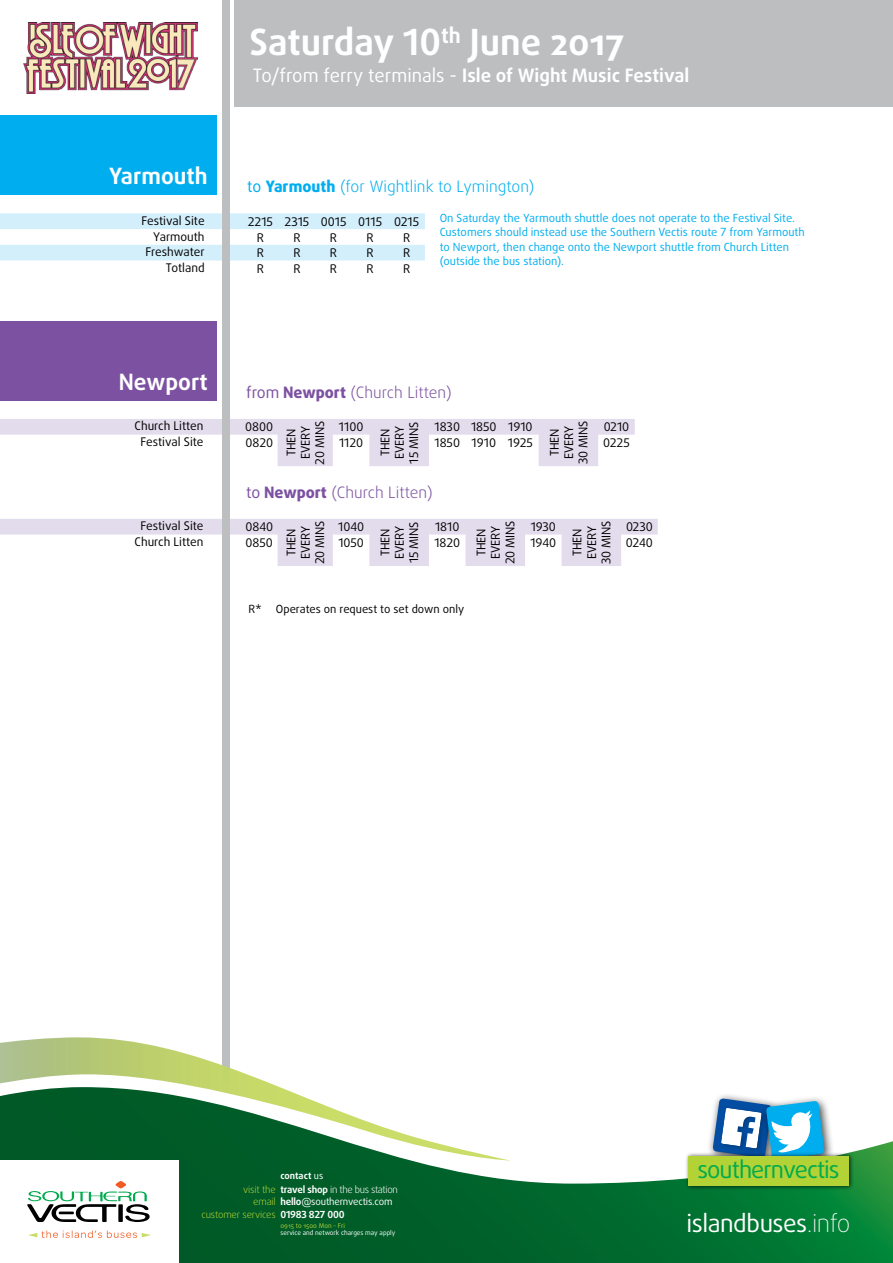
<style>
.page{position:relative;width:893px;height:1263px;background:#fff}
.page>*{position:absolute;margin:0;border:0;box-sizing:border-box;transform-origin:0 0}
.t1{font:700 36.15px "Daxline Pro";color:#fff}
.t2{font:24.45px "Daxline Pro";letter-spacing:-.02em;color:#fff}
.t3{font:23.7px "Daxline Pro";letter-spacing:-.04em;color:#00ab4e}
.t4{font:700 22.5px "Daxline Pro";color:#fff}
.t5{font:700 18.45px "Daxline Pro";color:#fff}
.t6{font:300 15.75px "Daxline Pro";color:#7c51a1}
.t7{font:300 15.75px "Daxline Pro";color:#00aeef}
.t8{font:12px/14.4px "Daxline Pro";letter-spacing:-.01em;color:#000;text-align:center}
.t9{font:11.85px "Daxline Pro";color:#000}
.t10{font:11.25px/14.2px "Daxline Pro";color:#00aeef}
.t11{font:11.25px "Daxline Pro";color:#000}
.t12{font:700 9.75px/12.1px "Daxline Pro";letter-spacing:-.02em;color:#fff}
.t13{font:300 9.75px/12.1px "Daxline Pro";letter-spacing:-.02em;color:#b3d235;text-align:right}
.t14{font:700 9.3px "Daxline Pro";color:#fff}
.t15{font:6.45px "Daxline Pro";color:#fff}
.t16{font:6.45px "Daxline Pro";color:#b3d235}
.s1{font-weight:400}
.s2{font-weight:800}
.s3{font-weight:300}
.s4{font-weight:100}
</style>
<div class="page">
<svg style="left:0;top:419px;width:635px;height:47px"></svg>
<svg style="left:0;top:519px;width:658px;height:47px"></svg>
<svg style="left:0;top:213px;width:425px;height:48px"></svg>
<div style="left:0;top:116px;width:217px;height:79px;background:#00aeef"></div>
<div style="left:222px;top:0;width:8px;height:1083px;background:#bcbec0"></div>
<div style="left:235px;top:0;width:658px;height:107px;background:#bcbec0"></div>
<img style="left:23px;top:22px;width:174px;height:71px">
<div style="left:0;top:321px;width:217px;height:79px;background:#7c51a1"></div>
<svg style="left:179px;top:1141px;width:714px;height:122px;background:#207b46"></svg>
<svg style="left:27px;top:1181px;width:123px;height:41px"></svg>
<svg style="left:28px;top:1230px;width:123px;height:8px"></svg>
<svg style="left:0;top:1037px;width:511px;height:124px"></svg>
<div style="left:706px;top:1092px;width:75px;height:76px;background:#000;opacity:.75"></div>
<div style="left:760px;top:1095px;width:74px;height:75px;background:#000;opacity:.75"></div>
<svg style="left:712px;top:1098px;width:113px;height:54px"></svg>
<div style="left:685px;top:1152px;width:169px;height:39px;background:#000;opacity:.75"></div>
<div style="left:688px;top:1156px;width:160px;height:29px;background:#b3d235"></div>
<h3 class="t4" style="left:109px;top:161px;width:100px">Yarmouth</h3>
<h1 class="t1" style="left:249px;top:18px;width:377px">Saturday 10<sup>th</sup> June 2017</h1>
<h3 class="t5" style="left:253px;top:63px;width:438px"><span class="s1">To/from ferry terminals -</span> Isle of Wight Music Festival</h3>
<h3 class="t7" style="left:247px;top:176px;width:289px"><span class="s1">to</span> <span class="s2">Yarmouth</span> (for Wightlink to Lymington)</h3>
<p class="t8" style="left:141px;top:213px;width:65px">Festival Site</p>
<p class="t8" style="left:248px;top:214px;width:173px">2215 2315 0015 0115 0215</p>
<p class="t8" style="left:153px;top:229px;width:53px">Yarmouth</p>
<p class="t8" style="left:257px;top:230px;width:9px">R</p>
<p class="t8" style="left:293px;top:230px;width:9px">R</p>
<p class="t8" style="left:330px;top:230px;width:9px">R</p>
<p class="t8" style="left:366px;top:230px;width:9px">R</p>
<p class="t8" style="left:403px;top:230px;width:9px">R</p>
<p class="t8" style="left:145px;top:245px;width:61px">Freshwater</p>
<p class="t8" style="left:257px;top:246px;width:9px">R</p>
<p class="t8" style="left:293px;top:246px;width:9px">R</p>
<p class="t8" style="left:330px;top:246px;width:9px">R</p>
<p class="t8" style="left:366px;top:246px;width:9px">R</p>
<p class="t8" style="left:403px;top:246px;width:9px">R</p>
<p class="t8" style="left:166px;top:261px;width:40px">Totland</p>
<p class="t8" style="left:257px;top:262px;width:9px">R</p>
<p class="t8" style="left:293px;top:262px;width:9px">R</p>
<p class="t8" style="left:330px;top:262px;width:9px">R</p>
<p class="t8" style="left:366px;top:262px;width:9px">R</p>
<p class="t8" style="left:403px;top:262px;width:9px">R</p>
<p class="t10" style="left:440px;top:211px;width:367px">On Saturday the Yarmouth shuttle does not operate to the Festival Site.<br>Customers should instead use the Southern Vectis route 7 from Yarmouth to Newport, then change onto the Newport shuttle from Church Litten (outside the bus station).</p>
<h3 class="t4" style="left:119px;top:367px;width:90px">Newport</h3>
<h3 class="t6" style="left:246px;top:382px;width:207px"><span class="s1">from</span> <span class="s2">Newport</span> (Church Litten)</h3>
<p class="t9" style="left:135px;top:418px;width:70px">Church Litten</p>
<p class="t9" style="left:245px;top:419px;width:30px">0800</p>
<p class="t8" style="left:284px;top:464px;width:45px;rotate:-90deg">THEN<br>EVERY<br>20 MINS</p>
<p class="t9" style="left:339px;top:419px;width:26px">1100</p>
<p class="t8" style="left:378px;top:463px;width:43px;rotate:-90deg">THEN<br>EVERY<br>15 MINS</p>
<p class="t9" style="left:434px;top:419px;width:100px">1830 1850 1910</p>
<p class="t8" style="left:547px;top:464px;width:45px;rotate:-90deg">THEN<br>EVERY<br>30 MINS</p>
<p class="t9" style="left:604px;top:419px;width:27px">0210</p>
<p class="t9" style="left:140px;top:434px;width:65px">Festival Site</p>
<p class="t9" style="left:246px;top:435px;width:29px">0820</p>
<p class="t9" style="left:339px;top:435px;width:26px">1120</p>
<p class="t9" style="left:434px;top:435px;width:100px">1850 1910 1925</p>
<p class="t9" style="left:603px;top:435px;width:28px">0225</p>
<h3 class="t6" style="left:246px;top:482px;width:188px"><span class="s1">to</span> <span class="s2">Newport</span> (Church Litten)</h3>
<p class="t9" style="left:140px;top:518px;width:65px">Festival Site</p>
<p class="t9" style="left:245px;top:519px;width:29px">0840</p>
<p class="t8" style="left:284px;top:564px;width:45px;rotate:-90deg">THEN<br>EVERY<br>20 MINS</p>
<p class="t9" style="left:338px;top:519px;width:28px">1040</p>
<p class="t8" style="left:378px;top:563px;width:43px;rotate:-90deg">THEN<br>EVERY<br>15 MINS</p>
<p class="t9" style="left:435px;top:519px;width:26px">1810</p>
<p class="t8" style="left:474px;top:564px;width:45px;rotate:-90deg">THEN<br>EVERY<br>20 MINS</p>
<p class="t9" style="left:531px;top:519px;width:27px">1930</p>
<p class="t8" style="left:570px;top:564px;width:45px;rotate:-90deg">THEN<br>EVERY<br>30 MINS</p>
<p class="t8" style="left:626px;top:520px;width:28px">0230</p>
<p class="t9" style="left:135px;top:534px;width:70px">Church Litten</p>
<p class="t9" style="left:246px;top:535px;width:29px">0850</p>
<p class="t9" style="left:338px;top:535px;width:27px">1050</p>
<p class="t9" style="left:434px;top:535px;width:27px">1820</p>
<p class="t9" style="left:530px;top:535px;width:27px">1940</p>
<p class="t8" style="left:626px;top:536px;width:29px">0240</p>
<p class="t11" style="left:248px;top:601px;width:15px">R*</p>
<p class="t11" style="left:276px;top:601px;width:190px">Operates on request to set down only</p>
<p class="t14" style="left:280px;top:1169px;width:44px">contact <span class="s1">us</span></p>
<p class="t12" style="left:280px;top:1183px;width:119px">travel shop <span class="s3">in the bus station </span>hello<span class="s1">@southernvectis.com<br></span>01983 827 000</p>
<p class="t16" style="left:280px;top:1221px;width:66px">0915 to 1500 Mon - Fri</p>
<p class="t15" style="left:280px;top:1228px;width:116px">service and network charges may apply</p>
<p class="t13" style="left:201px;top:1183px;width:76px">visit the<br>email<br>customer services</p>
<h3 class="t3" style="left:697px;top:1154px;width:144px">southernvectis</h3>
<h2 class="t2" style="left:686px;top:1207px;width:165px">islandbuses<span class="s4">.info</span></h2>
</div>
